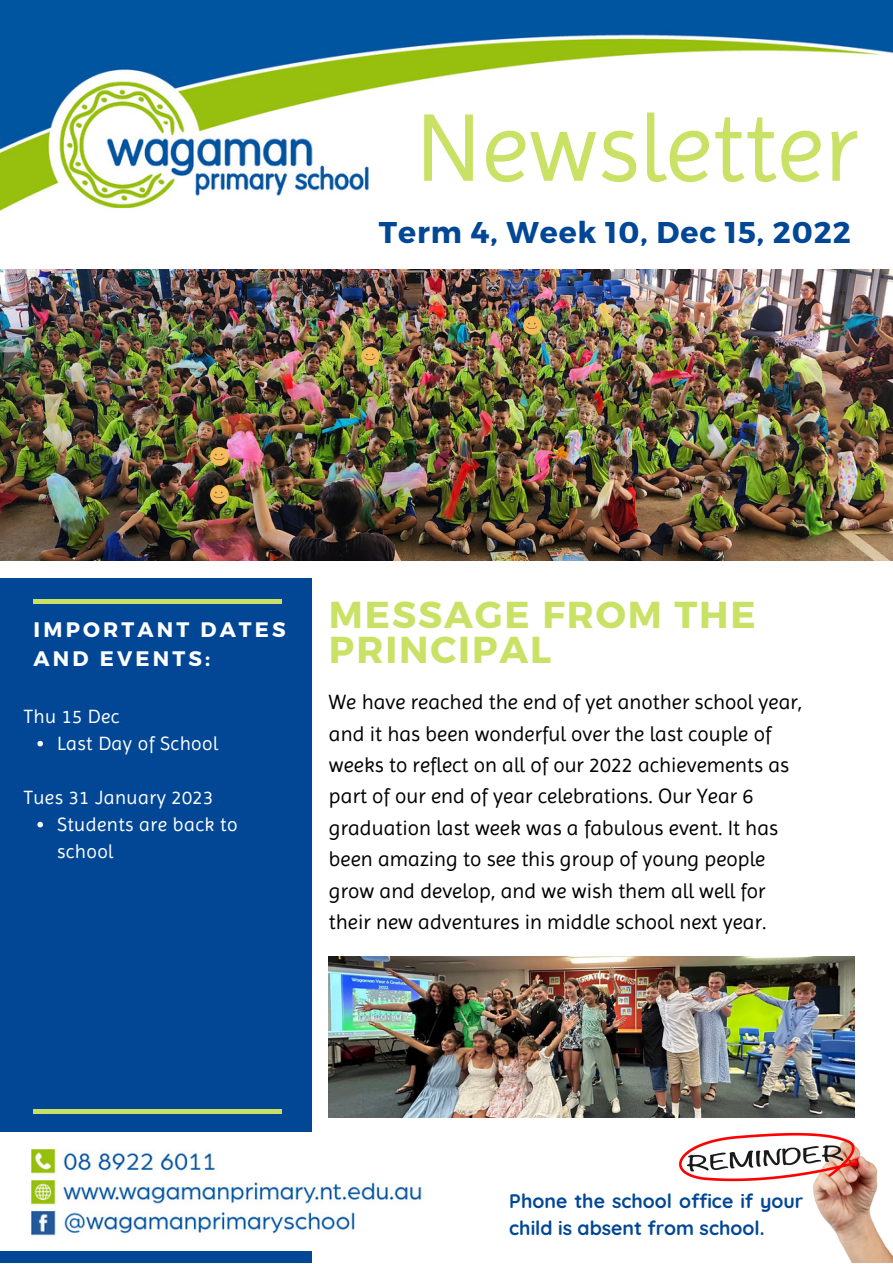
<style>
.page{position:relative;width:893px;height:1264px;background:#fff}
.page>*{position:absolute;margin:0;border:0;box-sizing:border-box;transform-origin:0 0}
.t1{font:97.35px "Imprima";color:#c9e265}
.t2{font:700 37.5px/34.8px "Montserrat";letter-spacing:.05em;color:#c9e265}
.t3{font:700 30px "Montserrat";letter-spacing:.03em;color:#014796}
.t4{font:21px/31.5px "Imprima";color:#000}
.t5{font:700 21px/29.2px "Montserrat";letter-spacing:.15em;color:#fff}
.t6{font:19.5px/27px "Imprima";letter-spacing:.02em;color:#fff}
.t7{font:700 19.5px/27px "Quicksand";color:#014796}
</style>
<div class="page">
<div style="left:0;top:578px;width:311px;height:684px;background:#014796"></div>
<div style="left:34px;top:599px;width:248px;height:5px;background:#c9e265"></div>
<div style="left:34px;top:1108px;width:248px;height:5px;background:#c9e265"></div>
<img style="left:0;top:1132px;width:422px;height:118px">
<img style="left:0;top:0;width:892px;height:211px">
<div style="left:675px;top:140px;width:217px;height:64px;background:#fff"></div>
<img style="left:679px;top:1132px;width:213px;height:130px">
<img style="left:329px;top:956px;width:525px;height:161px">
<img style="left:0;top:269px;width:892px;height:291px">
<svg style="left:37px;top:740px;width:6px;height:6px"></svg>
<svg style="left:37px;top:821px;width:6px;height:6px"></svg>
<img style="left:211px;top:447px;width:18px;height:18px">
<img style="left:362px;top:347px;width:18px;height:18px">
<img style="left:523px;top:316px;width:18px;height:18px">
<img style="left:211px;top:485px;width:18px;height:18px">
<h1 class="t1" style="left:415px;top:91px;width:444px">Newsletter</h1>
<h3 class="t3" style="left:379px;top:213px;width:473px">Term 4, Week 10, Dec 15, 2022</h3>
<p class="t5" style="left:34px;top:614px;width:253px">IMPORTANT DATES<br>AND EVENTS:</p>
<p class="t6" style="left:24px;top:702px;width:97px">Thu 15 Dec</p>
<p class="t6" style="left:57px;top:729px;width:163px">Last Day of School</p>
<p class="t6" style="left:24px;top:783px;width:191px">Tues 31 January 2023</p>
<p class="t6" style="left:57px;top:810px;width:182px">Students are back to school</p>
<h2 class="t2" style="left:329px;top:595px;width:428px">MESSAGE FROM THE<br>PRINCIPAL</h2>
<p class="t4" style="left:329px;top:686px;width:475px">We have reached the end of yet another school year, and it has been wonderful over the last couple of weeks to reflect on all of our 2022 achievements as part of our end of year celebrations. Our Year 6 graduation last week was a fabulous event. It has been amazing to see this group of young people grow and develop, and we wish them all well for their new adventures in middle school next year.</p>
<p class="t7" style="left:509px;top:1187px;width:295px">Phone the school office if your child is absent from school.</p>
</div>
